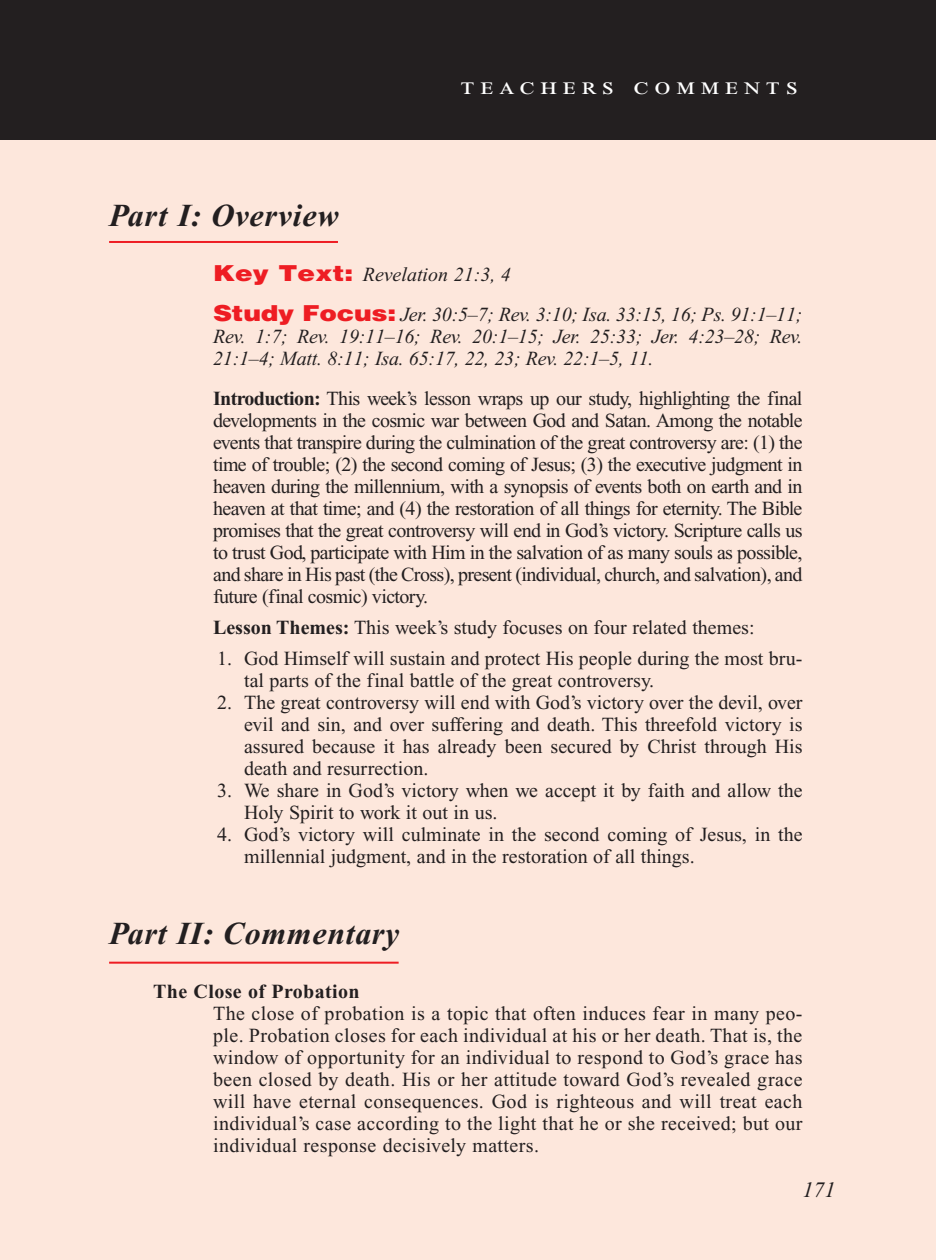
<style>
.page{position:relative;width:936px;height:1260px;background:#fff}
.page>*{position:absolute;margin:0;border:0;box-sizing:border-box;transform-origin:0 0}
.Main_Head_Teachers_C{font:italic 700 32px "Times New Roman PS Std";letter-spacing:.02em;color:#231f20}
.Teachers_Comments_He{font:24px "Times New Roman PS Std";letter-spacing:.2em;color:#fff;scale:1.2 1}
.PageNumbers{font:italic 22px "Times New Roman PS Std";color:#231f20}
.Objectives_Body_Text{font:20px/22px "Times New Roman PS Std";color:#231f20;text-align:justify}
.Objectives_Body_Text-2{font:italic 20px/22px "Times New Roman PS Std";letter-spacing:-.01em;color:#231f20;text-align:justify}
.Roman_Numeral_Sub_He{font:700 20px "Times New Roman PS Std";letter-spacing:.02em;color:#231f20}
.s1{font-family:"Helvetica LT Std";font-weight:900;font-style:normal;font-size:22px;color:#ee1d23}
.s2{font-weight:700}
</style>
<div class="page">
<div style="left:0;top:136px;width:936px;height:1124px;background:#fde7dc"></div>
<hr style="left:109px;top:241px;width:229px;height:2px;background:#ee1d23">
<hr style="left:109px;top:962px;width:290px;height:2px;background:#ee1d23">
<div style="left:0;top:0;width:936px;height:140px;background:#231f20"></div>
<p class="Teachers_Comments_He" style="left:461px;top:73px;width:283px">teachers comments</p>
<p class="Main_Head_Teachers_C" style="left:109px;top:198px;width:231px">Part I: Overview</p>
<p class="Objectives_Body_Text-2" style="left:213px;top:263px;width:299px"><span class="s1">Key Text:</span> Revelation 21:3, 4</p>
<p class="Objectives_Body_Text-2" style="left:213px;top:303px;width:591px"><span class="s1">Study Focus:</span> Jer. 30:5–7; Rev. 3:10; Isa. 33:15, 16; Ps. 91:1–11; Rev. 1:7; Rev. 19:11–16; Rev. 20:1–15; Jer. 25:33; Jer. 4:23–28; Rev.<br>21:1–4; Matt. 8:11; Isa. 65:17, 22, 23; Rev. 22:1–5, 11.</p>
<p class="Objectives_Body_Text" style="left:213px;top:387px;width:591px"><span class="s2">Introduction:</span> This week’s lesson wraps up our study, highlighting the final developments in the cosmic war between God and Satan. Among the notable events that transpire during the culmination of the great controversy are: (1) the time of trouble; (2) the second coming of Jesus; (3) the executive judgment in heaven during the millennium, with a synopsis of events both on earth and in heaven at that time; and (4) the restoration of all things for eternity. The Bible promises that the great controversy will end in God’s victory. Scripture calls us to trust God, participate with Him in the salvation of as many souls as possible, and share in His past (the Cross), present (individual, church, and salvation), and future (final cosmic) victory.</p>
<p class="Objectives_Body_Text" style="left:213px;top:616px;width:543px"><span class="s2">Lesson Themes:</span> This week’s study focuses on four related themes:</p>
<p class="Objectives_Body_Text" style="left:244px;top:647px;width:560px;text-indent:-27px">1. God Himself will sustain and protect His people during the most bru&shy;tal parts of the final battle of the great controversy.</p>
<p class="Objectives_Body_Text" style="left:244px;top:691px;width:560px;text-indent:-27px">2. The great controversy will end with God’s victory over the devil, over evil and sin, and over suffering and death. This threefold victory is assured because it has already been secured by Christ through His death and resurrection.</p>
<p class="Objectives_Body_Text" style="left:244px;top:779px;width:560px;text-indent:-27px">3. We share in God’s victory when we accept it by faith and allow the<br>Holy Spirit to work it out in us.</p>
<p class="Objectives_Body_Text" style="left:244px;top:823px;width:560px;text-indent:-27px">4. God’s victory will culminate in the second coming of Jesus, in the millennial judgment, and in the restoration of all things.</p>
<p class="Main_Head_Teachers_C" style="left:109px;top:916px;width:292px">Part II: Commentary</p>
<p class="Roman_Numeral_Sub_He" style="left:153px;top:980px;width:208px">The Close of Probation</p>
<p class="Objectives_Body_Text" style="left:213px;top:1002px;width:591px">The close of probation is a topic that often induces fear in many peo&shy;ple. Probation closes for each individual at his or her death. That is, the window of opportunity for an individual to respond to God’s grace has been closed by death. His or her attitude toward God’s revealed grace will have eternal consequences. God is righteous and will treat each individual’s case according to the light that he or she received; but our individual response decisively matters.</p>
<p class="PageNumbers" style="left:802px;top:1178px;width:34px">171</p>
</div>
